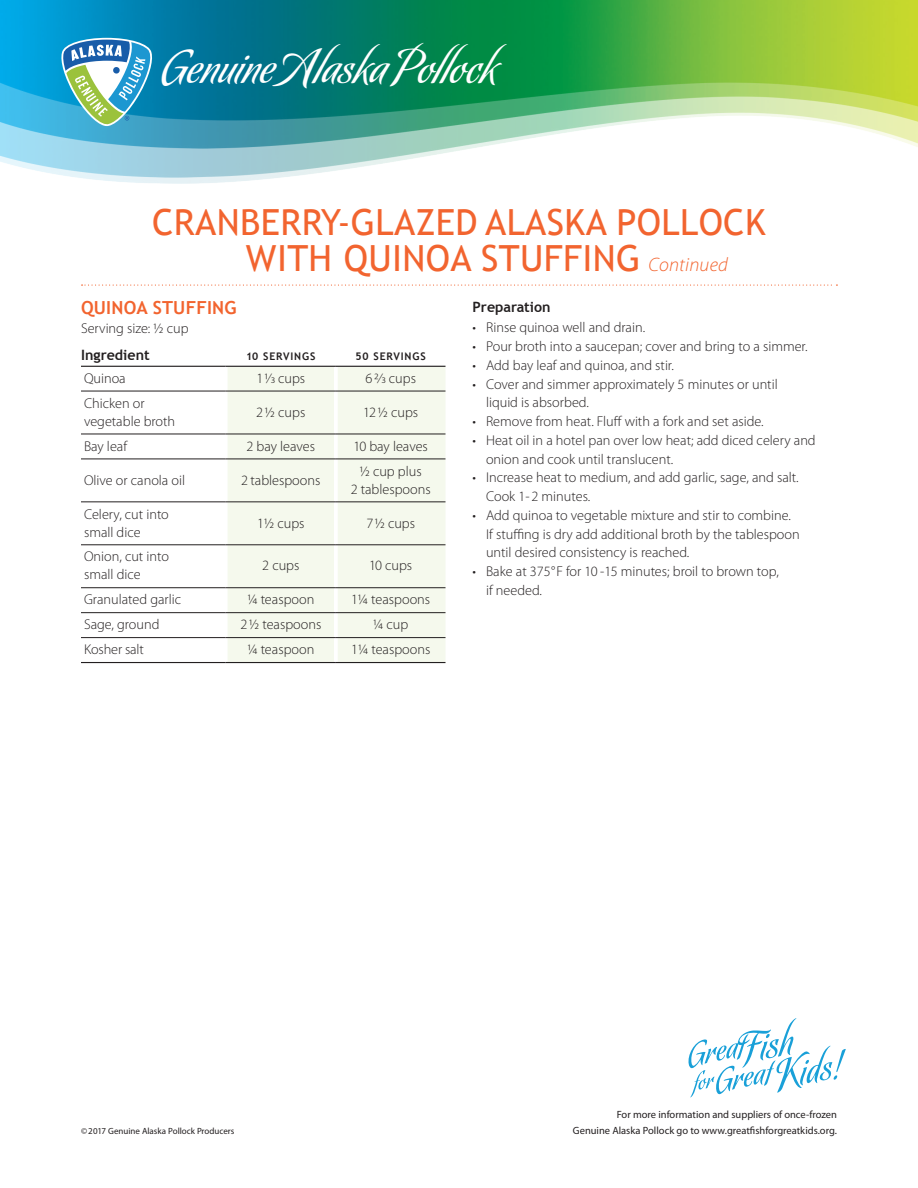
<style>
.page{position:relative;width:918px;height:1188px;background:#fff}
.page>*{position:absolute;margin:0;border:0;box-sizing:border-box;transform-origin:0 0}
.t1{font:46.5px "Koziupack";color:#fff}
.t2{font:36px/36px "Trebuchet MS";letter-spacing:.01em;color:#f2642f}
.t3{font:700 18px "Trebuchet MS";letter-spacing:.01em;color:#f2642f}
.t4{font:300 14.25px/18.8px "Myriad Pro";color:#231f20}
.t5{font:700 14.25px "Trebuchet MS";color:#231f20}
.t6{font:10.5px/15.8px "Myriad Pro";color:#231f20;text-align:right}
.t7{font:700 10.5px "Trebuchet MS";letter-spacing:.08em;color:#231f20}
.t8{font:9px "Myriad Pro";color:#231f20}
.s1{font-family:"Myriad Pro";font-weight:300;font-style:italic;font-size:19.5px}
</style>
<div class="page">
<img style="left:0;top:0;width:918px;height:184px">
<svg style="left:60px;top:38px;width:94px;height:89px"></svg>
<svg style="left:688px;top:1018px;width:158px;height:79px"></svg>
<svg style="left:82px;top:285px;width:755px;height:1px"></svg>
<div style="left:228px;top:367px;width:218px;height:295px;background:#f5f9ed"></div>
<hr style="left:334px;top:367px;width:4px;height:24px;background:#fff">
<hr style="left:334px;top:391px;width:4px;height:43px;background:#fff">
<hr style="left:334px;top:434px;width:4px;height:25px;background:#fff">
<hr style="left:334px;top:459px;width:4px;height:43px;background:#fff">
<hr style="left:334px;top:502px;width:4px;height:43px;background:#fff">
<hr style="left:334px;top:545px;width:4px;height:43px;background:#fff">
<hr style="left:334px;top:588px;width:4px;height:24px;background:#fff">
<hr style="left:334px;top:613px;width:4px;height:24px;background:#fff">
<hr style="left:334px;top:638px;width:4px;height:24px;background:#fff">
<hr style="left:81px;top:391px;width:145px;height:1px;background:#231f20">
<hr style="left:226px;top:391px;width:110px;height:1px;background:#231f20">
<hr style="left:336px;top:391px;width:110px;height:1px;background:#231f20">
<hr style="left:81px;top:434px;width:145px;height:1px;background:#231f20">
<hr style="left:226px;top:434px;width:110px;height:1px;background:#231f20">
<hr style="left:336px;top:434px;width:110px;height:1px;background:#231f20">
<hr style="left:81px;top:459px;width:145px;height:1px;background:#231f20">
<hr style="left:226px;top:459px;width:110px;height:1px;background:#231f20">
<hr style="left:336px;top:459px;width:110px;height:1px;background:#231f20">
<hr style="left:81px;top:502px;width:145px;height:1px;background:#231f20">
<hr style="left:226px;top:502px;width:110px;height:1px;background:#231f20">
<hr style="left:336px;top:502px;width:110px;height:1px;background:#231f20">
<hr style="left:81px;top:545px;width:145px;height:1px;background:#231f20">
<hr style="left:226px;top:545px;width:110px;height:1px;background:#231f20">
<hr style="left:336px;top:545px;width:110px;height:1px;background:#231f20">
<hr style="left:81px;top:587px;width:145px;height:1px;background:#231f20">
<hr style="left:226px;top:587px;width:110px;height:1px;background:#231f20">
<hr style="left:336px;top:587px;width:110px;height:1px;background:#231f20">
<hr style="left:81px;top:612px;width:145px;height:1px;background:#231f20">
<hr style="left:226px;top:612px;width:110px;height:1px;background:#231f20">
<hr style="left:336px;top:612px;width:110px;height:1px;background:#231f20">
<hr style="left:81px;top:637px;width:145px;height:1px;background:#231f20">
<hr style="left:226px;top:637px;width:110px;height:1px;background:#231f20">
<hr style="left:336px;top:637px;width:110px;height:1px;background:#231f20">
<hr style="left:81px;top:662px;width:145px;height:1px;background:#231f20">
<hr style="left:226px;top:662px;width:110px;height:1px;background:#231f20">
<hr style="left:336px;top:662px;width:110px;height:1px;background:#231f20">
<hr style="left:81px;top:366px;width:145px;height:1px;background:#231f20">
<hr style="left:226px;top:366px;width:110px;height:1px;background:#231f20">
<hr style="left:336px;top:366px;width:110px;height:1px;background:#231f20">
<h1 class="t1" style="left:162px;top:40px;width:336px">Genuine Alaska Pollock</h1>
<h2 class="t2" style="left:246px;top:205px;width:521px;text-indent:-94px">CRANBERRY-GLAZED ALASKA POLLOCK<br>WITH QUINOA STUFFING <span class="s1">Continued</span></h2>
<p class="t3" style="left:81px;top:297px;width:157px">QUINOA STUFFING</p>
<p class="t4" style="left:81px;top:319px;width:109px">Serving size: ½ cup</p>
<p class="t5" style="left:81px;top:346px;width:70px">Ingredient</p>
<p class="t7" style="left:246px;top:350px;width:71px">10 SERVINGS</p>
<p class="t7" style="left:356px;top:350px;width:72px">50 SERVINGS</p>
<p class="t4" style="left:84px;top:369px;width:43px">Quinoa</p>
<p class="t4" style="left:256px;top:369px;width:50px">11⁄3 cups</p>
<p class="t4" style="left:365px;top:369px;width:52px">6 2⁄3 cups</p>
<p class="t4" style="left:84px;top:394px;width:93px;line-height:18px">Chicken or vegetable broth</p>
<p class="t4" style="left:256px;top:403px;width:51px">2 ½ cups</p>
<p class="t4" style="left:363px;top:403px;width:57px">12 ½ cups</p>
<p class="t4" style="left:84px;top:437px;width:45px">Bay leaf</p>
<p class="t4" style="left:247px;top:437px;width:70px">2 bay leaves</p>
<p class="t4" style="left:354px;top:437px;width:76px">10 bay leaves</p>
<p class="t4" style="left:84px;top:471px;width:103px">Olive or canola oil</p>
<p class="t4" style="left:241px;top:471px;width:81px">2 tablespoons</p>
<p class="t4" style="left:351px;top:462px;width:82px;line-height:18px;text-align:center">½ cup plus<br>2 tablespoons</p>
<p class="t4" style="left:84px;top:505px;width:86px;line-height:18px">Celery, cut into small dice</p>
<p class="t4" style="left:257px;top:514px;width:49px">1½ cups</p>
<p class="t4" style="left:366px;top:514px;width:50px">7½ cups</p>
<p class="t4" style="left:84px;top:548px;width:86px;line-height:18px">Onion, cut into small dice</p>
<p class="t4" style="left:262px;top:557px;width:39px">2 cups</p>
<p class="t4" style="left:369px;top:557px;width:44px">10 cups</p>
<p class="t4" style="left:84px;top:591px;width:99px">Granulated garlic</p>
<p class="t4" style="left:247px;top:591px;width:68px">¼ teaspoon</p>
<p class="t4" style="left:351px;top:591px;width:80px">1¼ teaspoons</p>
<p class="t4" style="left:84px;top:615px;width:77px">Sage, ground</p>
<p class="t4" style="left:240px;top:615px;width:82px">2 ½ teaspoons</p>
<p class="t4" style="left:373px;top:615px;width:37px">¼ cup</p>
<p class="t4" style="left:84px;top:640px;width:61px">Kosher salt</p>
<p class="t4" style="left:247px;top:640px;width:68px">¼ teaspoon</p>
<p class="t4" style="left:351px;top:640px;width:81px">1¼ teaspoons</p>
<p class="t5" style="left:473px;top:298px;width:80px">Preparation</p>
<p class="t4" style="left:473px;top:319px;width:174px">• Rinse quinoa well and drain.</p>
<p class="t4" style="left:473px;top:337px;width:337px">• Pour broth into a saucepan; cover and bring to a simmer.</p>
<p class="t4" style="left:473px;top:356px;width:203px">• Add bay leaf and quinoa, and stir.</p>
<p class="t4" style="left:486px;top:375px;width:293px;text-indent:-13px">• Cover and simmer approximately 5 minutes or until liquid is absorbed.</p>
<p class="t4" style="left:473px;top:412px;width:293px">• Remove from heat. Fluff with a fork and set aside.</p>
<p class="t4" style="left:486px;top:431px;width:331px;text-indent:-13px">• Heat oil in a hotel pan over low heat; add diced celery and onion and cook until translucent.</p>
<p class="t4" style="left:486px;top:469px;width:314px;text-indent:-13px">• Increase heat to medium, and add garlic, sage, and salt.<br>Cook 1 - 2 minutes.</p>
<p class="t4" style="left:486px;top:506px;width:315px;text-indent:-13px">• Add quinoa to vegetable mixture and stir to combine.<br>If stuffing is dry add additional broth by the tablespoon until desired consistency is reached.</p>
<p class="t4" style="left:486px;top:562px;width:294px;text-indent:-13px">• Bake at 375°F for 10 - 15 minutes; broil to brown top, if needed.</p>
<p class="t8" style="left:81px;top:1125px;width:155px">© 2017 Genuine Alaska Pollock Producers</p>
<p class="t6" style="left:573px;top:1107px;width:266px">For more information and suppliers of once-frozen<br>Genuine Alaska Pollock go to www.greatfishforgreatkids.org.</p>
</div>
